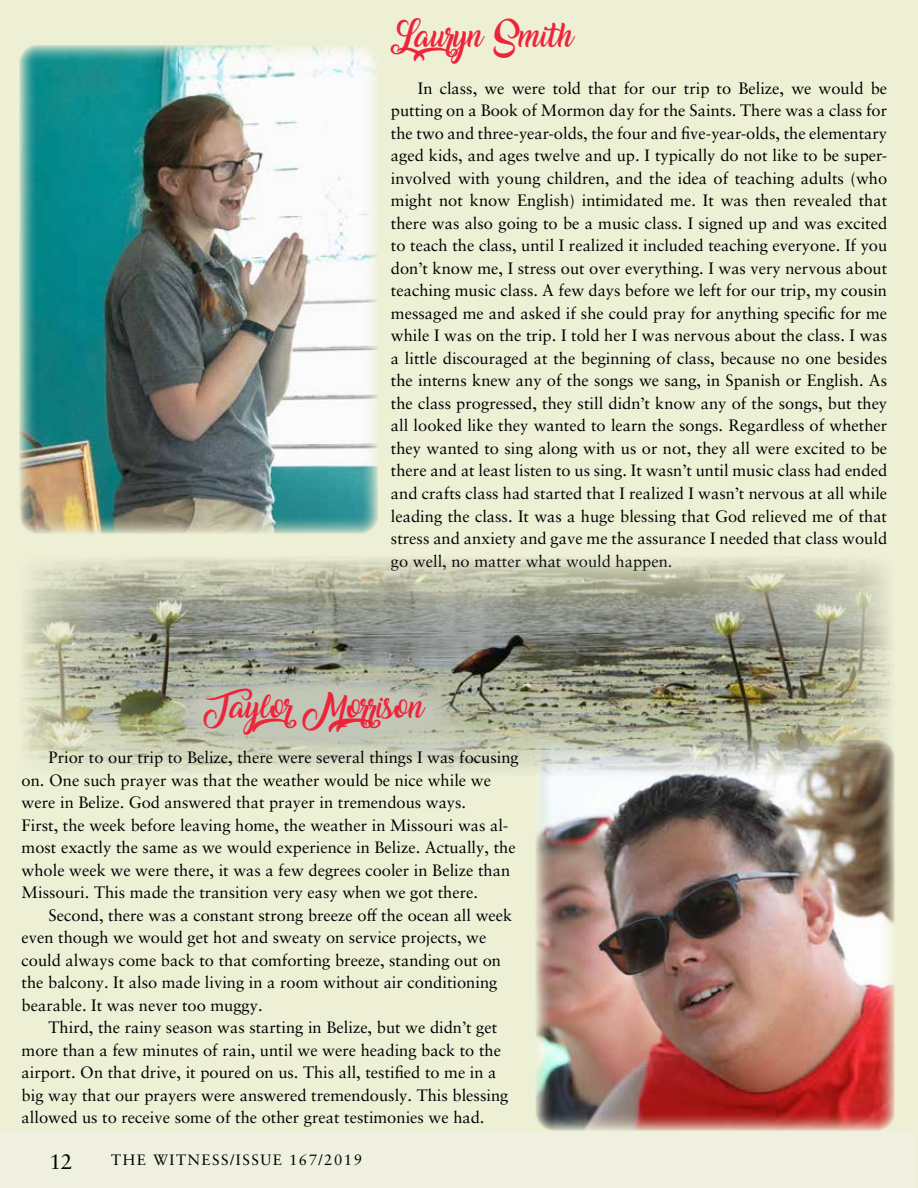
<style>
.page{position:relative;width:918px;height:1188px;background:#eef0d6}
.page>*{position:absolute;margin:0;border:0;box-sizing:border-box;transform-origin:0 0}
.t1{font:21.45px "Amarillo";color:#ee243b}
.t2{font:21px "Sabon LT Pro";color:#000}
.t3{font:16.5px/22.5px "Sabon LT Pro";color:#000}
.t4{font:15px "Sabon LT Pro";letter-spacing:.1em;color:#000}
</style>
<div class="page">
<img style="left:19px;top:45px;width:359px;height:488px">
<img style="left:536px;top:776px;width:358px;height:355px">
<img style="left:22px;top:558px;width:872px;height:218px">
<div style="left:171px;top:678px;width:286px;height:69px;background:#c3c7b8;border-radius:50%"></div>
<div style="left:0;top:1132px;width:917px;height:56px;background:#f0f0e0"></div>
<h1 class="t1" style="left:391px;top:27px;width:184px">Lauryn Smith</h1>
<p class="t3" style="left:391px;top:76px;width:498px;text-align:justify;text-indent:27px">In class, we were told that for our trip to Belize, we would be putting on a Book of Mormon day for the Saints. There was a class for the two and three-year-olds, the four and five-year-olds, the elementary aged kids, and ages twelve and up. I typically do not like to be super&shy;involved with young children, and the idea of teaching adults (who might not know English) intimidated me. It was then revealed that there was also going to be a music class. I signed up and was excited to teach the class, until I realized it included teaching everyone. If you don’t know me, I stress out over everything. I was very nervous about teaching music class. A few days before we left for our trip, my cousin messaged me and asked if she could pray for anything specific for me while I was on the trip. I told her I was nervous about the class. I was a little discouraged at the beginning of class, because no one besides the interns knew any of the songs we sang, in Spanish or English. As the class progressed, they still didn’t know any of the songs, but they all looked like they wanted to learn the songs. Regardless of whether they wanted to sing along with us or not, they all were excited to be there and at least listen to us sing. It wasn’t until music class had ended and crafts class had started that I realized I wasn’t nervous at all while leading the class. It was a huge blessing that God relieved me of that stress and anxiety and gave me the assurance I needed that class would go well, no matter what would happen.</p>
<h1 class="t1" style="left:204px;top:698px;width:222px">TaylorMorrison</h1>
<p class="t3" style="left:22px;top:746px;width:499px;text-indent:27px">Prior to our trip to Belize, there were several things I was focusing on. One such prayer was that the weather would be nice while we were in Belize. God answered that prayer in tremendous ways.<br>First, the week before leaving home, the weather in Missouri was al&shy;most exactly the same as we would experience in Belize. Actually, the whole week we were there, it was a few degrees cooler in Belize than Missouri. This made the transition very easy when we got there.</p>
<p class="t3" style="left:22px;top:903px;width:492px;text-indent:27px">Second, there was a constant strong breeze off the ocean all week even though we would get hot and sweaty on service projects, we could always come back to that comforting breeze, standing out on the balcony. It also made living in a room without air conditioning bearable. It was never too muggy.</p>
<p class="t3" style="left:22px;top:1016px;width:488px;text-indent:27px">Third, the rainy season was starting in Belize, but we didn’t get more than a few minutes of rain, until we were heading back to the airport. On that drive, it poured on us. This all, testified to me in a big way that our prayers were answered tremendously. This blessing allowed us to receive some of the other great testimonies we had.</p>
<p class="t2" style="left:49px;top:1149px;width:24px">12</p>
<p class="t4" style="left:111px;top:1150px;width:252px">THE WITNESS/ISSUE 167/2019</p>
</div>
